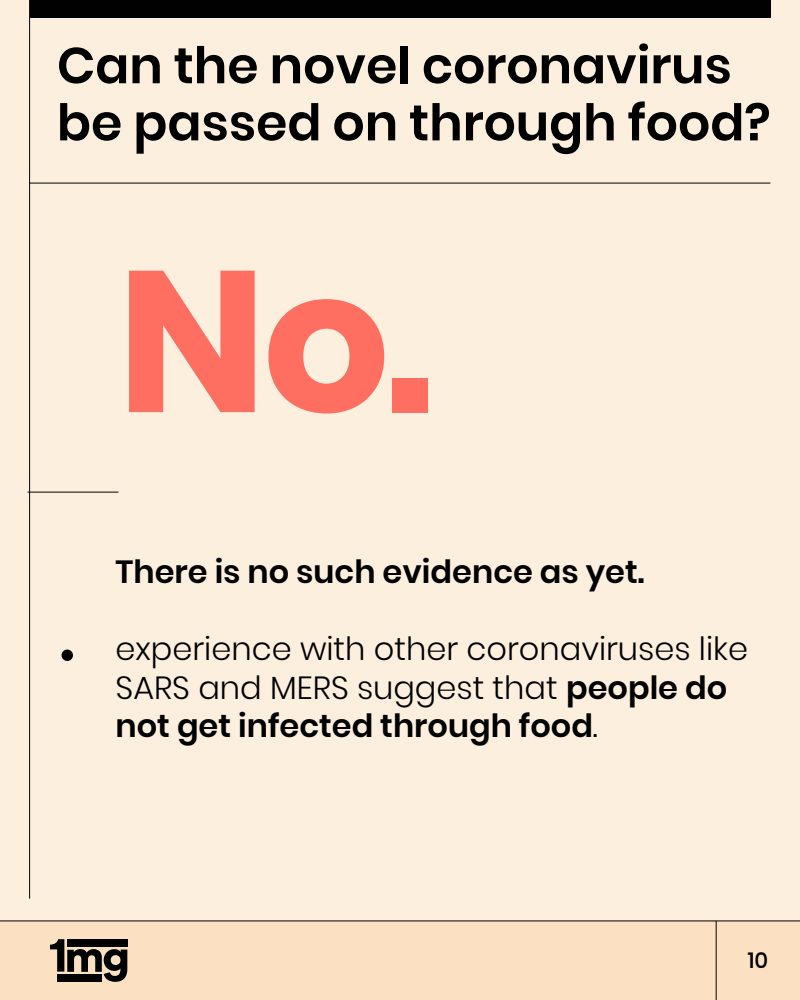
<style>
.page{position:relative;width:800px;height:1000px;background:#fcefde}
.page>*{position:absolute;margin:0;border:0;box-sizing:border-box;transform-origin:0 0}
.t1{font:700 200px "Poppins";color:#fe6f61}
.t2{font:600 50.4px/57.1px "Poppins";color:#000}
.t3{font:300 32px/38.4px "Poppins";color:#000}
.t4{font:600 32px "Poppins";color:#000}
.t5{font:500 22px "Poppins";color:#000}
.s1{font-weight:600}
</style>
<div class="page">
<hr style="left:30px;top:183px;width:740px;height:1px;background:#010101">
<hr style="left:29px;top:0;width:1px;height:899px;background:#010101">
<div style="left:0;top:921px;width:800px;height:79px;background:#fbe1c2"></div>
<svg style="left:50px;top:939px;width:77px;height:43px"></svg>
<div style="left:57px;top:975px;width:45px;height:7px;background:#000"></div>
<div style="left:67px;top:939px;width:60px;height:7px;background:#000"></div>
<div style="left:30px;top:0;width:740px;height:18px;background:#010101"></div>
<hr style="left:0;top:920px;width:800px;height:1px;background:#010101">
<hr style="left:716px;top:921px;width:1px;height:79px;background:#010101">
<div style="left:62px;top:650px;width:11px;height:11px;background:#000;border-radius:50%"></div>
<hr style="left:28px;top:492px;width:90px;height:1px;background:#010101">
<h2 class="t2" style="left:57px;top:37px;width:715px">Can the novel coronavirus be passed on through food?</h2>
<h1 class="t1" style="left:117px;top:202px;width:318px">No.</h1>
<p class="t4" style="left:116px;top:550px;width:531px">There is no such evidence as yet.</p>
<p class="t3" style="left:116px;top:630px;width:634px">experience with other coronaviruses like<br>SARS and MERS suggest that <span class="s1">people do not get infected through food</span>.</p>
<p class="t5" style="left:748px;top:945px;width:22px">10</p>
</div>
